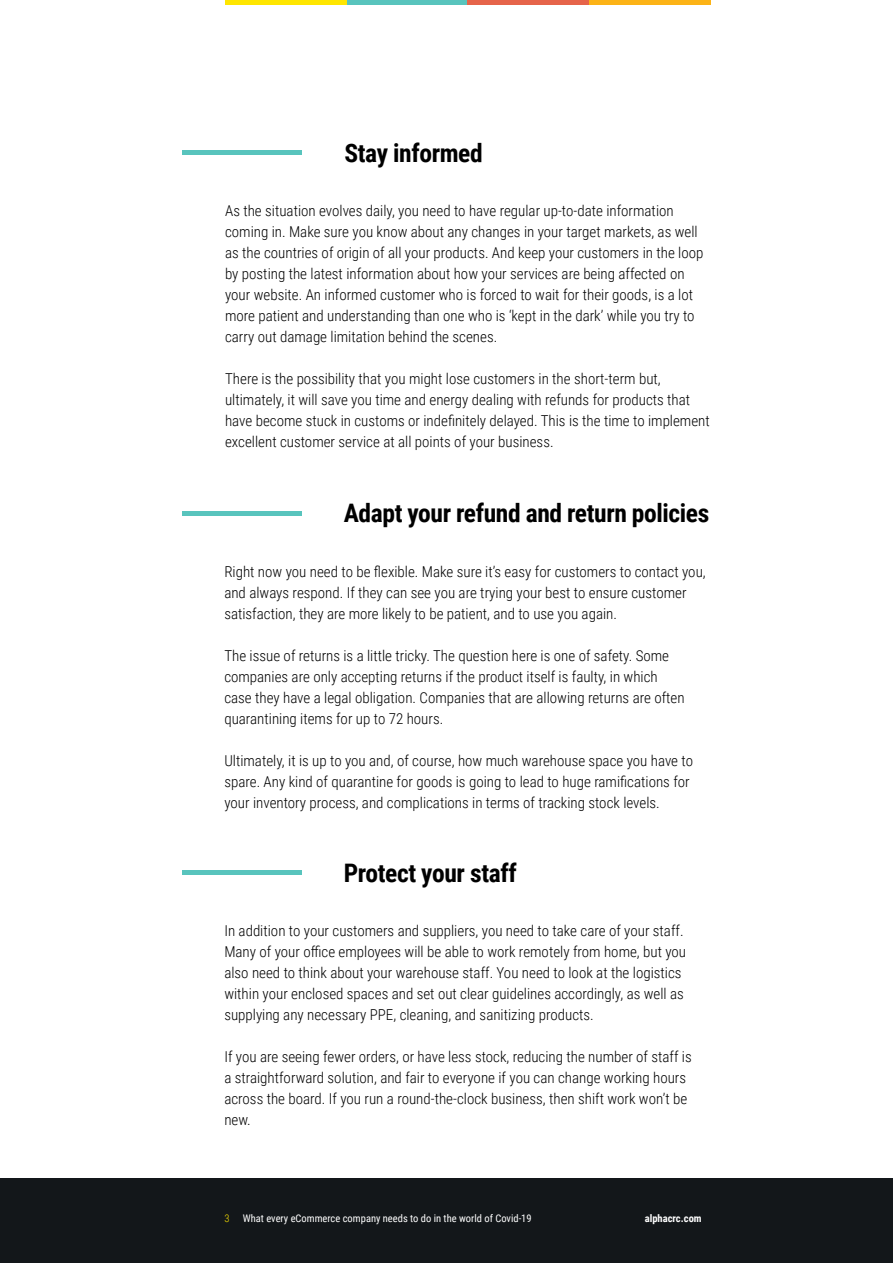
<style>
.page{position:relative;width:893px;height:1263px;background:#fff}
.page>*{position:absolute;margin:0;border:0;box-sizing:border-box;transform-origin:0 0}
.t1{font:700 25.5px "Roboto Condensed";letter-spacing:-.015em;color:#000}
.t2{font:300 15px/21px "Roboto Condensed";color:#000}
.t3{font:10.5px "Roboto Condensed";color:#fff}
.t4{font:700 10.5px "Roboto Condensed";color:#fff}
.t5{font:300 10.5px "Roboto Condensed";color:#ffe600}
</style>
<div class="page">
<div style="left:0;top:1178px;width:893px;height:85px;background:#13171a"></div>
<hr style="left:346px;top:0;width:122px;height:4px;background:#58c4bd">
<hr style="left:468px;top:0;width:121px;height:4px;background:#e6644a">
<hr style="left:225px;top:0;width:122px;height:4px;background:#ffe600">
<hr style="left:589px;top:0;width:121px;height:4px;background:#fcb316">
<div style="left:183px;top:150px;width:119px;height:5px;background:#58c4bd"></div>
<hr style="left:182px;top:511px;width:119px;height:4px;background:#58c4bd">
<div style="left:182px;top:870px;width:119px;height:5px;background:#58c4bd"></div>
<h1 class="t1" style="left:344px;top:135px;width:140px">Stay informed</h1>
<p class="t2" style="left:225px;top:200px;width:480px">As the situation evolves daily, you need to have regular up-to-date information coming in. Make sure you know about any changes in your target markets, as well as the countries of origin of all your products. And keep your customers in the loop by posting the latest information about how your services are being affected on your website. An informed customer who is forced to wait for their goods, is a lot more patient and understanding than one who is ‘kept in the dark’ while you try to carry out damage limitation behind the scenes.</p>
<p class="t2" style="left:225px;top:368px;width:486px">There is the possibility that you might lose customers in the short-term but, ultimately, it will save you time and energy dealing with refunds for products that have become stuck in customs or indefinitely delayed. This is the time to implement excellent customer service at all points of your business.</p>
<h1 class="t1" style="left:344px;top:495px;width:367px">Adapt your refund and return policies</h1>
<p class="t2" style="left:224px;top:560px;width:483px">Right now you need to be flexible. Make sure it’s easy for customers to contact you, and always respond. If they can see you are trying your best to ensure customer satisfaction, they are more likely to be patient, and to use you again.</p>
<p class="t2" style="left:224px;top:644px;width:462px">The issue of returns is a little tricky. The question here is one of safety. Some companies are only accepting returns if the product itself is faulty, in which case they have a legal obligation. Companies that are allowing returns are often quarantining items for up to 72 hours.</p>
<p class="t2" style="left:224px;top:749px;width:470px">Ultimately, it is up to you and, of course, how much warehouse space you have to spare. Any kind of quarantine for goods is going to lead to huge ramifications for your inventory process, and complications in terms of tracking stock levels.</p>
<h1 class="t1" style="left:344px;top:855px;width:175px">Protect your staff</h1>
<p class="t2" style="left:224px;top:920px;width:463px">In addition to your customers and suppliers, you need to take care of your staff.<br>Many of your office employees will be able to work remotely from home, but you also need to think about your warehouse staff. You need to look at the logistics within your enclosed spaces and set out clear guidelines accordingly, as well as supplying any necessary PPE, cleaning, and sanitizing products.</p>
<p class="t2" style="left:224px;top:1046px;width:469px">If you are seeing fewer orders, or have less stock, reducing the number of staff is a straightforward solution, and fair to everyone if you can change working hours across the board. If you run a round-the-clock business, then shift work won’t be new.</p>
<p class="t5" style="left:225px;top:1211px;width:7px">3</p>
<p class="t3" style="left:243px;top:1211px;width:290px">What every eCommerce company needs to do in the world of Covid-19</p>
<p class="t4" style="left:645px;top:1211px;width:58px">alphacrc.com</p>
</div>
